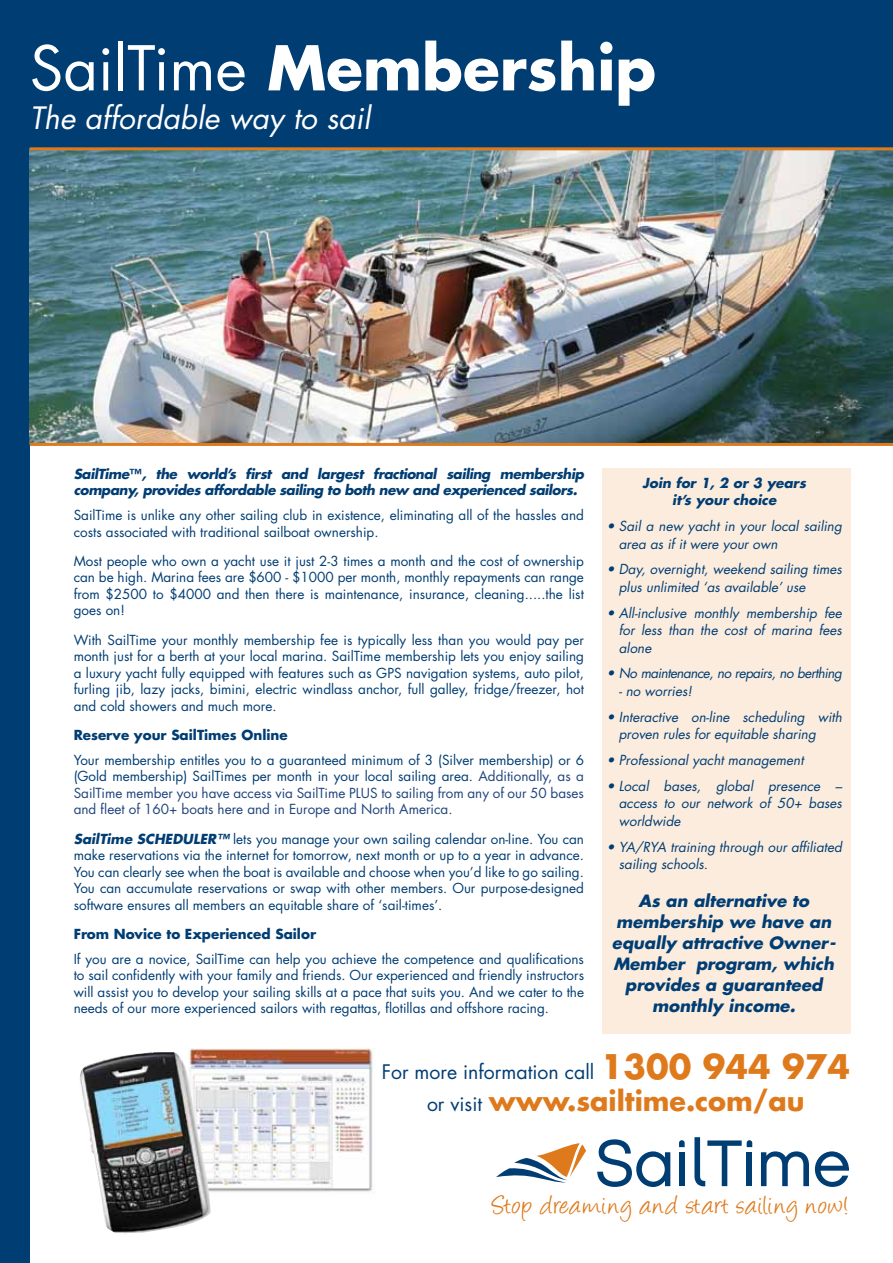
<style>
.page{position:relative;width:893px;height:1263px;background:#fff}
.page>*{position:absolute;margin:0;border:0;box-sizing:border-box;transform-origin:0 0}
.t1{font:700 60px "Futura";color:#fff}
.t2{font:30px "Angelina";letter-spacing:.05em;color:#de7a1c}
.t3{font:italic 30px "Futura";color:#fff}
.t4{font:700 27px "Futura";color:#df7a1c}
.t5{font:19.5px "Futura";color:#003d73}
.t6{font:italic 700 16.5px/21px "Futura";color:#003d73;text-align:center}
.t7{font:13.5px/16.5px "Futura";color:#003d73;text-align:justify}
.t8{font:italic 13.5px/17.4px "Futura";color:#003d73}
.t9{font:13.5px/16.5px "Futura";color:#20447c;text-align:justify}
.t10{font:italic 700 13.5px/16.5px "Futura";letter-spacing:-.03em;color:#003d73}
.t11{font:700 13.5px "Futura";color:#003d73}
.t12{font:italic 13.5px "Futura";letter-spacing:-.04em;color:#003d73}
.t13{font:italic 700 13.5px/17.4px "Futura";color:#003d73;text-align:center}
.s1{font-weight:400}
.s2{font-style:normal}
.s3{color:#003d73}
.s4{font-weight:700;font-style:italic}
.s5{font-weight:700;font-size:33px;color:#df7a1c}
.s6{font-weight:400;font-size:19.5px;color:#003d73}
</style>
<div class="page">
<div style="left:602px;top:468px;width:248px;height:565px;background:#fbecde"></div>
<div style="left:0;top:0;width:30px;height:1263px;background:#003d73"></div>
<div style="left:0;top:0;width:893px;height:276px;background:#003d73"></div>
<img style="left:189px;top:1049px;width:187px;height:143px">
<img style="left:80px;top:1052px;width:131px;height:182px">
<img style="left:30px;top:150px;width:863px;height:293px">
<hr style="left:30px;top:147px;width:863px;height:3px;background:#de7a1c">
<hr style="left:30px;top:443px;width:863px;height:3px;background:#de7a1c">
<svg style="left:597px;top:1139px;width:73px;height:48px"></svg>
<div style="left:679px;top:1152px;width:6px;height:34px;background:#003d73"></div>
<svg style="left:679px;top:1140px;width:6px;height:7px"></svg>
<svg style="left:761px;top:1151px;width:48px;height:35px"></svg>
<svg style="left:815px;top:1151px;width:34px;height:36px"></svg>
<svg style="left:694px;top:1137px;width:58px;height:49px"></svg>
<svg style="left:496px;top:1143px;width:90px;height:39px"></svg>
<h1 class="t1" style="left:30px;top:28px;width:628px"><span class="s1">SailTime</span> Membership</h1>
<h2 class="t3" style="left:30px;top:99px;width:342px">The affordable way to sail</h2>
<p class="t10" style="left:74px;top:465px;width:512px">SailTime<span class="s2">™</span>, the world’s first and largest fractional sailing membership company, provides affordable sailing to both new and experienced sailors.</p>
<p class="t7" style="left:74px;top:507px;width:512px">SailTime is unlike any other sailing club in existence, eliminating all of the hassles and costs associated with traditional sailboat ownership.</p>
<p class="t7" style="left:74px;top:553px;width:512px">Most people who own a yacht use it just 2-3 times a month and the cost of ownership can be high. Marina fees are $600 - $1000 per month, monthly repayments can range from $2500 to $4000 and then there is maintenance, insurance, cleaning.....the list goes on!</p>
<p class="t7" style="left:74px;top:631px;width:512px">With SailTime your monthly membership fee is typically less than you would pay per month just for a berth at your local marina. SailTime membership lets you enjoy sailing a luxury yacht fully equipped with features such as GPS navigation systems, auto pilot, furling jib, lazy jacks, bimini, electric windlass anchor, full galley, fridge/freezer, hot and cold showers and much more.</p>
<p class="t11" style="left:74px;top:726px;width:215px">Reserve your SailTimes Online</p>
<p class="t9" style="left:74px;top:752px;width:512px"><span class="s3">Your membership entitles you to a guaranteed minimum of 3 (Silver membership) or 6 (Gold membership) SailTimes per month in your local sailing area.</span> Additionally, as a SailTime member you have access via SailTime PLUS to sailing from any of our 50 bases and fleet of 160+ boats here and in Europe and North America.</p>
<p class="t7" style="left:74px;top:830px;width:512px"><span class="s4">SailTime SCHEDULER™</span> lets you manage your own sailing calendar on-line. You can make reservations via the internet for tomorrow, next month or up to a year in advance.<br>You can clearly see when the boat is available and choose when you’d like to go sailing.<br>You can accumulate reservations or swap with other members. Our purpose-designed software ensures all members an equitable share of ‘sail-times’.</p>
<p class="t11" style="left:74px;top:925px;width:244px">From Novice to Experienced Sailor</p>
<p class="t7" style="left:74px;top:951px;width:512px">If you are a novice, SailTime can help you achieve the competence and qualifications to sail confidently with your family and friends. Our experienced and friendly instructors will assist you to develop your sailing skills at a pace that suits you. And we cater to the needs of our more experienced sailors with regattas, flotillas and offshore racing.</p>
<p class="t13" style="left:643px;top:474px;width:165px">Join for 1, 2 or 3 years it’s your choice</p>
<p class="t8" style="left:619px;top:518px;width:225px;text-indent:-12px">• Sail a new yacht in your local sailing area as if it were your own</p>
<p class="t8" style="left:619px;top:561px;width:225px;text-indent:-12px">• Day, overnight, weekend sailing times plus unlimited ‘as available’ use</p>
<p class="t8" style="left:619px;top:604px;width:225px;text-align:justify;text-indent:-12px">• All-inclusive monthly membership fee for less than the cost of marina fees alone</p>
<p class="t12" style="left:607px;top:665px;width:237px">• No maintenance, no repairs, no berthing</p>
<p class="t8" style="left:619px;top:682px;width:75px">- no worries!</p>
<p class="t8" style="left:619px;top:708px;width:225px;text-indent:-12px">• Interactive on-line scheduling with proven rules for equitable sharing</p>
<p class="t8" style="left:607px;top:752px;width:198px">• Professional yacht management</p>
<p class="t8" style="left:619px;top:777px;width:225px;text-align:justify;text-indent:-12px">• Local bases, global presence – access to our network of 50+ bases worldwide</p>
<p class="t8" style="left:619px;top:838px;width:225px;text-indent:-12px">• YA/RYA training through our affiliated sailing schools.</p>
<p class="t6" style="left:612px;top:890px;width:225px">As an alternative to membership we have an equally attractive Owner-<br>Member program, which provides a guaranteed monthly income.</p>
<h3 class="t5" style="left:382px;top:1059px;width:470px">For more information call <span class="s5">1300 944 974</span></h3>
<h3 class="t4" style="left:427px;top:1083px;width:379px"><span class="s6">or visit</span> www.sailtime.com/au</h3>
<h2 class="t2" style="left:492px;top:1192px;width:358px">Stop dreaming and start sailing now!</h2>
</div>
